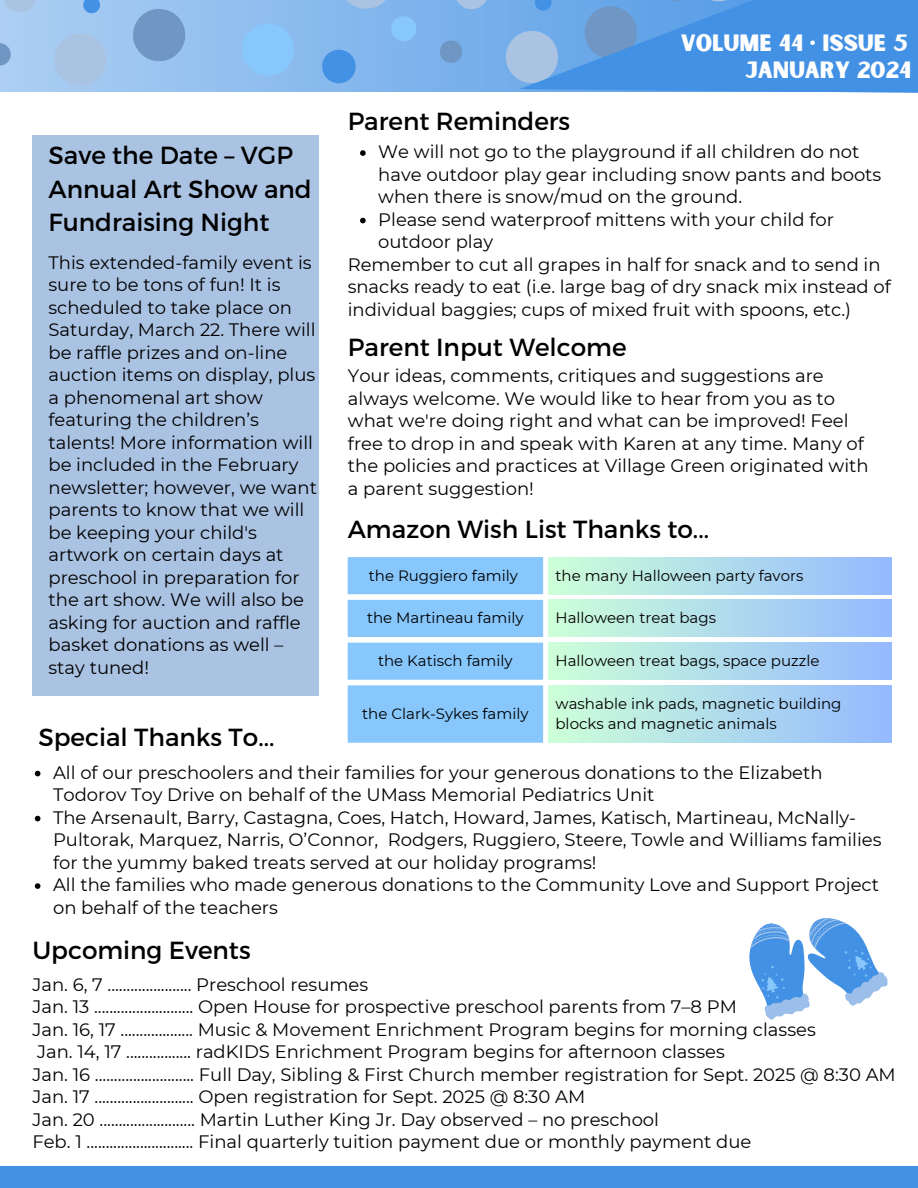
<style>
.page{position:relative;width:918px;height:1188px;background:#fff}
.page>*{position:absolute;margin:0;border:0;box-sizing:border-box;transform-origin:0 0}
.t1{font:24.75px/33.5px "Montserrat";color:#000}
.t2{font:22.5px/27px "Sunborn Sans One";color:#fefefe;text-align:right}
.t3{font:18px/22.5px "Montserrat";color:#000}
.t4{font:15px/20.2px "Montserrat";color:#000}
</style>
<div class="page">
<svg style="left:0;top:0;width:505px;height:92px;background:#8ebdee"></svg>
<div style="left:0;top:1166px;width:918px;height:22px;background:#4291e4"></div>
<svg style="left:455px;top:0;width:34px;height:10px"></svg>
<svg style="left:440px;top:40px;width:23px;height:23px"></svg>
<svg style="left:54px;top:33px;width:53px;height:53px;background:#a9c4e6"></svg>
<svg style="left:3px;top:0;width:34px;height:12px"></svg>
<svg style="left:133px;top:8px;width:53px;height:54px;background:#7aa1ce"></svg>
<svg style="left:0;top:43px;width:11px;height:23px"></svg>
<svg style="left:83px;top:0;width:17px;height:13px"></svg>
<svg style="left:322px;top:50px;width:34px;height:33px"></svg>
<svg style="left:339px;top:0;width:54px;height:9px"></svg>
<svg style="left:242px;top:24px;width:52px;height:52px;background:#88c4f9"></svg>
<svg style="left:391px;top:16px;width:25px;height:25px"></svg>
<svg style="left:505px;top:0;width:413px;height:93px;background:#5499e3"></svg>
<div style="left:32px;top:135px;width:287px;height:560px;background:#abc3e3"></div>
<svg style="left:749px;top:918px;width:139px;height:102px"></svg>
<svg style="left:35px;top:771px;width:5px;height:5px"></svg>
<svg style="left:35px;top:816px;width:5px;height:5px"></svg>
<svg style="left:35px;top:883px;width:5px;height:6px"></svg>
<svg style="left:360px;top:150px;width:6px;height:6px"></svg>
<svg style="left:360px;top:218px;width:6px;height:5px"></svg>
<svg style="left:348px;top:557px;width:195px;height:186px;background:#92ccfc"></svg>
<div style="left:549px;top:557px;width:343px;height:37px;background:linear-gradient(to right,#cdffd8,#94b9ff)"></div>
<div style="left:549px;top:600px;width:343px;height:37px;background:linear-gradient(to right,#cdffd8,#94b9ff)"></div>
<div style="left:549px;top:643px;width:343px;height:37px;background:linear-gradient(to right,#cdffd8,#94b9ff)"></div>
<div style="left:549px;top:685px;width:343px;height:58px;background:linear-gradient(to right,#cdffd8,#94b9ff)"></div>
<h1 class="t1" style="left:49px;top:138px;width:265px">Save the Date – VGP<br>Annual Art Show and<br>Fundraising Night</h1>
<h1 class="t3" style="left:49px;top:251px;width:270px">This extended-family event is sure to be tons of fun! It is scheduled to take place on<br>Saturday, March 22. There will be raffle prizes and on-line auction items on display, plus a phenomenal art show featuring the children’s talents! More information will be included in the February newsletter; however, we want parents to know that we will be keeping your child's artwork on certain days at preschool in preparation for the art show. We will also be asking for auction and raffle basket donations as well – stay tuned!</h1>
<p class="t1" style="left:38px;top:720px;width:238px">Special Thanks To...</p>
<p class="t1" style="left:348px;top:104px;width:224px">Parent Reminders</p>
<p class="t2" style="left:681px;top:31px;width:232px">VOLUME 44 • ISSUE 5<br>JANUARY 2024</p>
<p class="t3" style="left:378px;top:140px;width:505px">We will not go to the playground if all children do not have outdoor play gear including snow pants and boots when there is snow/mud on the ground.</p>
<p class="t3" style="left:378px;top:208px;width:457px">Please send waterproof mittens with your child for outdoor play</p>
<p class="t3" style="left:348px;top:253px;width:545px">Remember to cut all grapes in half for snack and to send in snacks ready to eat (i.e. large bag of dry snack mix instead of individual baggies; cups of mixed fruit with spoons, etc.)</p>
<p class="t1" style="left:348px;top:330px;width:280px">Parent Input Welcome</p>
<p class="t3" style="left:348px;top:365px;width:522px">Your ideas, comments, critiques and suggestions are always welcome. We would like to hear from you as to what we're doing right and what can be improved! Feel free to drop in and speak with Karen at any time. Many of the policies and practices at Village Green originated with a parent suggestion!</p>
<p class="t1" style="left:348px;top:512px;width:363px">Amazon Wish List Thanks to...</p>
<p class="t4" style="left:369px;top:565px;width:151px">the Ruggiero family</p>
<h1 class="t4" style="left:555px;top:565px;width:250px">the many Halloween party favors</h1>
<p class="t4" style="left:367px;top:608px;width:158px">the Martineau family</p>
<p class="t4" style="left:555px;top:608px;width:162px">Halloween treat bags</p>
<p class="t4" style="left:378px;top:651px;width:136px">the Katisch family</p>
<p class="t4" style="left:555px;top:651px;width:266px">Halloween treat bags, space puzzle</p>
<h1 class="t4" style="left:362px;top:704px;width:168px">the Clark-Sykes family</h1>
<p class="t4" style="left:555px;top:693px;width:287px">washable ink pads, magnetic building blocks and magnetic animals</p>
<p class="t3" style="left:53px;top:761px;width:771px">All of our preschoolers and their families for your generous donations to the Elizabeth<br>Todorov Toy Drive on behalf of the UMass Memorial Pediatrics Unit</p>
<p class="t3" style="left:53px;top:806px;width:830px">The Arsenault, Barry, Castagna, Coes, Hatch, Howard, James, Katisch, Martineau, McNally-<br>Pultorak, Marquez, Narris, O’Connor, Rodgers, Ruggiero, Steere, Towle and Williams families for the yummy baked treats served at our holiday programs!</p>
<p class="t3" style="left:53px;top:873px;width:827px">All the families who made generous donations to the Community Love and Support Project on behalf of the teachers</p>
<p class="t1" style="left:32px;top:932px;width:220px">Upcoming Events</p>
<h1 class="t3" style="left:32px;top:973px;width:337px">Jan. 6, 7 ...................... Preschool resumes</h1>
<p class="t3" style="left:32px;top:995px;width:706px">Jan. 13 .......................... Open House for prospective preschool parents from 7–8 PM</p>
<p class="t3" style="left:32px;top:1018px;width:785px">Jan. 16, 17 ................... Music &amp; Movement Enrichment Program begins for morning classes</p>
<p class="t3" style="left:37px;top:1040px;width:689px">Jan. 14, 17 ................. radKIDS Enrichment Program begins for afternoon classes</p>
<p class="t3" style="left:32px;top:1063px;width:865px">Jan. 16 .......................... Full Day, Sibling &amp; First Church member registration for Sept. 2025 @ 8:30 AM</p>
<h1 class="t3" style="left:32px;top:1085px;width:554px">Jan. 17 .......................... Open registration for Sept. 2025 @ 8:30 AM</h1>
<p class="t3" style="left:32px;top:1108px;width:628px">Jan. 20 ......................... Martin Luther King Jr. Day observed – no preschool</p>
<h1 class="t3" style="left:32px;top:1130px;width:721px">Feb. 1 ............................ Final quarterly tuition payment due or monthly payment due</h1>
</div>
